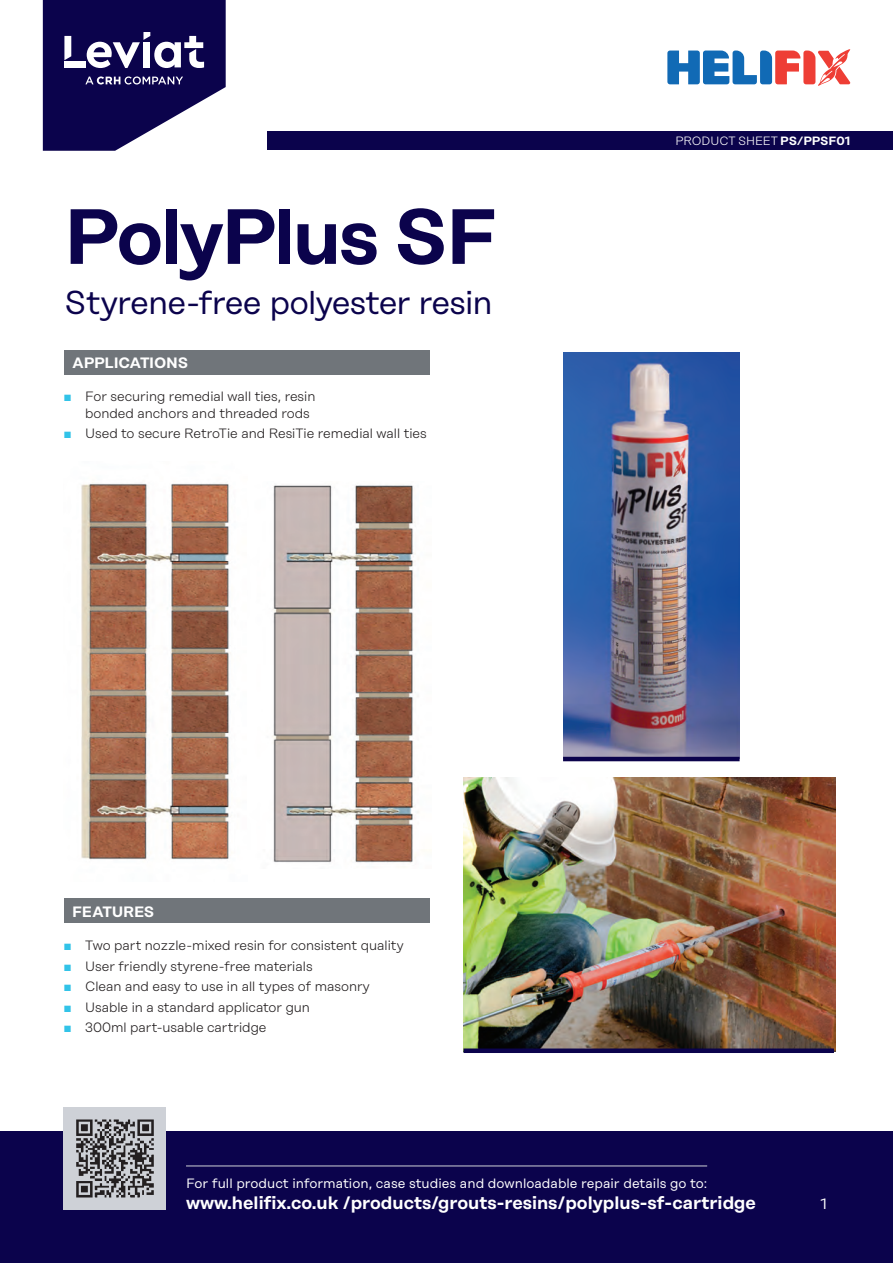
<style>
.page{position:relative;width:893px;height:1263px;background:#fff}
.page>*{position:absolute;margin:0;border:0;box-sizing:border-box;transform-origin:0 0}
.t1{font:600 78px "Rational Display";letter-spacing:-.035em;color:#0b034c}
.t2{font:33px "Rational Display";letter-spacing:-.025em;color:#0b034c}
.t3{font:600 18px "Rational Display";color:#fff}
.t4{font:600 15px "Rational Display";letter-spacing:-.02em;color:#fff}
.t5{font:15px "Rational Display";color:#fff}
.t6{font:300 13.5px/16.2px "Rational Display";color:#231f20}
.t7{font:13.5px "Rational Display";color:#fff}
.t8{font:300 12px "Rational Display";letter-spacing:-.005em;color:#fff}
.s1{font-weight:400;font-size:9px;color:#32c3e8}
.s2{font-weight:600}
</style>
<div class="page">
<img style="left:463px;top:777px;width:372px;height:275px">
<svg style="left:43px;top:0;width:183px;height:151px"></svg>
<svg style="left:667px;top:49px;width:183px;height:37px"></svg>
<div style="left:0;top:1131px;width:893px;height:132px;background:#0b034c"></div>
<div style="left:64px;top:1107px;width:102px;height:102px;background:#ced1d7"></div>
<hr style="left:186px;top:1165px;width:521px;height:1px;background:#ced1d7">
<div style="left:268px;top:131px;width:625px;height:19px;background:#0b034c"></div>
<div style="left:64px;top:350px;width:365px;height:24px;background:#70757a"></div>
<div style="left:64px;top:899px;width:365px;height:24px;background:#70757a"></div>
<div style="left:463px;top:1048px;width:371px;height:5px;background:#0b034c"></div>
<img style="left:564px;top:352px;width:175px;height:405px">
<hr style="left:563px;top:757px;width:177px;height:4px;background:#0b034c">
<img style="left:76px;top:1119px;width:78px;height:79px">
<img style="left:81px;top:482px;width:148px;height:378px">
<img style="left:272px;top:485px;width:147px;height:378px">
<h1 class="t1" style="left:64px;top:190px;width:436px">PolyPlus SF</h1>
<h1 class="t2" style="left:64px;top:284px;width:430px">Styrene-free polyester resin</h1>
<h3 class="t4" style="left:72px;top:354px;width:117px">APPLICATIONS</h3>
<p class="t6" style="left:85px;top:389px;width:232px;text-indent:-21px"><span class="s1">■</span> For securing remedial wall ties, resin bonded anchors and threaded rods</p>
<p class="t6" style="left:64px;top:425px;width:364px"><span class="s1">■</span> Used to secure RetroTie and ResiTie remedial wall ties</p>
<p class="t8" style="left:675px;top:134px;width:177px">PRODUCT SHEET <span class="s2">PS/PPSF01</span></p>
<h3 class="t4" style="left:72px;top:903px;width:84px">FEATURES</h3>
<p class="t6" style="left:64px;top:937px;width:341px"><span class="s1">■</span> Two part nozzle-mixed resin for consistent quality</p>
<p class="t6" style="left:64px;top:958px;width:250px"><span class="s1">■</span> User friendly styrene-free materials</p>
<p class="t6" style="left:64px;top:978px;width:307px"><span class="s1">■</span> Clean and easy to use in all types of masonry</p>
<p class="t6" style="left:64px;top:999px;width:248px"><span class="s1">■</span> Usable in a standard applicator gun</p>
<p class="t6" style="left:64px;top:1019px;width:204px"><span class="s1">■</span> 300ml part-usable cartridge</p>
<p class="t7" style="left:186px;top:1175px;width:523px">For full product information, case studies and downloadable repair details go to:</p>
<p class="t3" style="left:186px;top:1192px;width:571px">www.helifix.co.uk /products/grouts-resins/polyplus-sf-cartridge</p>
<p class="t5" style="left:820px;top:1195px;width:8px">1</p>
</div>
